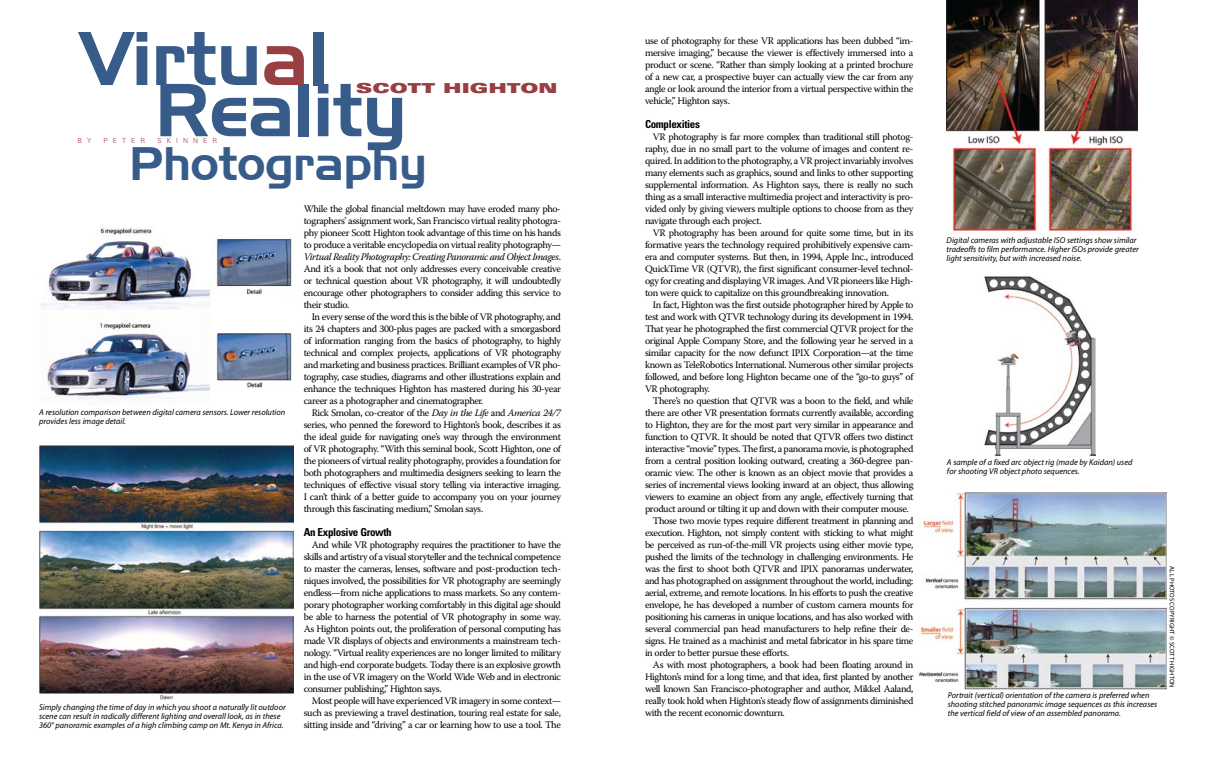
<style>
.page{position:relative;width:1206px;height:783px;background:#fff}
.page>*{position:absolute;margin:0;border:0;box-sizing:border-box;transform-origin:0 0}
.t1{font:73.9px "Handel Gothic BT";color:#375c8a}
.t2{font:72.9px "Handel Gothic BT";color:#375c8a}
.t3{font:45.7px "Handel Gothic BT";color:#375c8a}
.t4{font:13.7px "Univers LT Std X Black Ex";color:#983f41;scale:1.24 1}
.t5{font:700 condensed 11px "Univers";letter-spacing:-.03em;color:#000}
.t6{font:10px/12px "Warnock Pro";letter-spacing:-.04em;color:#000;text-align:justify}
.t7{font:italic 8.5px/9px "Myriad Pro";color:#000}
.t8{font:300 7px "Univers";letter-spacing:.72em;color:#983f41}
.t9{font:6.5px "Myriad Pro";letter-spacing:.01em;color:#000}
.s1{color:#983f41}
.s2{font-style:italic}
</style>
<div class="page">
<img style="left:40px;top:228px;width:252px;height:171px">
<img style="left:40px;top:446px;width:253px;height:254px">
<img style="left:947px;top:0;width:191px;height:232px">
<img style="left:984px;top:276px;width:112px;height:179px">
<img style="left:918px;top:492px;width:249px;height:197px">
<h1 class="t1" style="left:80px;top:14px;width:249px">Virtu<span class="s1">a</span>l</h1>
<h3 class="t4" style="left:356px;top:79px;width:164px">SCOTT HIGHTON</h3>
<h2 class="t2" style="left:155px;top:66px;width:253px">Reality</h2>
<p class="t8" style="left:77px;top:137px;width:15px">B Y</p>
<p class="t8" style="left:104px;top:137px;width:43px">PETER</p>
<p class="t8" style="left:157px;top:137px;width:61px">SKINNER</p>
<h3 class="t3" style="left:129px;top:136px;width:299px">Photography</h3>
<p class="t7" style="left:39px;top:408px;width:248px">A resolution comparison between digital camera sensors. Lower resolution provides less image detail.</p>
<p class="t7" style="left:39px;top:703px;width:248px">Simply changing the time of day in which you shoot a naturally lit outdoor scene can result in radically different lighting and overall look, as in these<br>360° panoramic examples of a high climbing camp on Mt. Kenya in Africa.</p>
<p class="t6" style="left:304px;top:203px;width:259px">While the global financial meltdown may have eroded many pho&shy;tographers’ assignment work, San Francisco virtual reality photogra&shy;phy pioneer Scott Highton took advantage of this time on his hands to produce a veritable encyclopedia on virtual reality photography— <span class="s2">Virtual Reality Photography: Creating Panoramic and Object Images</span>.<br>And it’s a book that not only addresses every conceivable creative or technical question about VR photography, it will undoubtedly encourage other photographers to consider adding this service to their studio.</p>
<p class="t6" style="left:304px;top:311px;width:259px;text-indent:8px">In every sense of the word this is the bible of VR photography, and its 24 chapters and 300-plus pages are packed with a smorgasbord of information ranging from the basics of photography, to highly technical and complex projects, applications of VR photography and marketing and business practices. Brilliant examples of VR pho&shy;tography, case studies, diagrams and other illustrations explain and enhance the techniques Highton has mastered during his 30-year career as a photographer and cinematographer.</p>
<p class="t6" style="left:304px;top:407px;width:259px;text-indent:8px">Rick Smolan, co-creator of the <span class="s2">Day in the Life</span> and <span class="s2">America 24/7 </span>series, who penned the foreword to Highton’s book, describes it as the ideal guide for navigating one’s way through the environment of VR photography. “With this seminal book, Scott Highton, one of the pioneers of virtual reality photography, provides a foundation for both photographers and multimedia designers seeking to learn the techniques of effective visual story telling via interactive imaging.<br>I can’t think of a better guide to accompany you on your journey through this fascinating medium,” Smolan says.</p>
<p class="t5" style="left:304px;top:525px;width:90px">An Explosive Growth</p>
<p class="t6" style="left:304px;top:539px;width:259px;text-indent:8px">And while VR photography requires the practitioner to have the skills and artistry of a visual storyteller and the technical competence to master the cameras, lenses, software and post-production tech&shy;niques involved, the possibilities for VR photography are seemingly endless—from niche applications to mass markets. So any contem&shy;porary photographer working comfortably in this digital age should be able to harness the potential of VR photography in some way.<br>As Highton points out, the proliferation of personal computing has made VR displays of objects and environments a mainstream tech&shy;nology. “Virtual reality experiences are no longer limited to military and high-end corporate budgets. Today there is an explosive growth in the use of VR imagery on the World Wide Web and in electronic consumer publishing,” Highton says.</p>
<p class="t6" style="left:304px;top:695px;width:259px;text-indent:8px">Most people will have experienced VR imagery in some context— such as previewing a travel destination, touring real estate for sale, sitting inside and “driving” a car or learning how to use a tool. The</p>
<p class="t6" style="left:645px;top:35px;width:270px">use of photography for these VR applications has been dubbed “im&shy;mersive imaging,” because the viewer is effectively immersed into a product or scene. “Rather than simply looking at a printed brochure of a new car, a prospective buyer can actually view the car from any angle or look around the interior from a virtual perspective within the vehicle,” Highton says.</p>
<p class="t5" style="left:645px;top:117px;width:57px">Complexities</p>
<p class="t6" style="left:645px;top:131px;width:270px;text-indent:8px">VR photography is far more complex than traditional still photog&shy;raphy, due in no small part to the volume of images and content re&shy;quired. In addition to the photography, a VR project invariably involves many elements such as graphics, sound and links to other supporting supplemental information. As Highton says, there is really no such thing as a small interactive multimedia project and interactivity is pro&shy;vided only by giving viewers multiple options to choose from as they navigate through each project.</p>
<p class="t6" style="left:645px;top:227px;width:270px;text-indent:8px">VR photography has been around for quite some time, but in its formative years the technology required prohibitively expensive cam&shy;era and computer systems. But then, in 1994, Apple Inc., introduced QuickTime VR (QTVR), the first significant consumer-level technol&shy;ogy for creating and displaying VR images. And VR pioneers like High&shy;ton were quick to capitalize on this groundbreaking innovation.</p>
<p class="t6" style="left:645px;top:299px;width:270px;text-indent:8px">In fact, Highton was the first outside photographer hired by Apple to test and work with QTVR technology during its development in 1994.<br>That year he photographed the first commercial QTVR project for the original Apple Company Store, and the following year he served in a similar capacity for the now defunct IPIX Corporation—at the time known as TeleRobotics International. Numerous other similar projects followed, and before long Highton became one of the “go-to guys” of VR photography.</p>
<p class="t6" style="left:653px;top:395px;width:262px">There’s no question that QTVR was a boon to the field, and while</p>
<p class="t6" style="left:645px;top:407px;width:270px">there are other VR presentation formats currently available, according</p>
<p class="t6" style="left:645px;top:419px;width:270px">to Highton, they are for the most part very similar in appearance and</p>
<p class="t6" style="left:645px;top:431px;width:270px">function to QTVR. It should be noted that QTVR offers two distinct</p>
<p class="t6" style="left:645px;top:443px;width:270px">interactive “movie” types. The first, a panorama movie, is photographed</p>
<p class="t6" style="left:645px;top:455px;width:270px">from a central position looking outward, creating a 360-degree pan-</p>
<p class="t6" style="left:645px;top:467px;width:270px">oramic view. The other is known as an object movie that provides a</p>
<p class="t6" style="left:645px;top:479px;width:270px">series of incremental views looking inward at an object, thus allowing</p>
<p class="t6" style="left:645px;top:491px;width:270px">viewers to examine an object from any angle, effectively turning that</p>
<p class="t6" style="left:645px;top:503px;width:265px">product around or tilting it up and down with their computer mouse.</p>
<p class="t6" style="left:653px;top:515px;width:262px">Those two movie types require different treatment in planning and</p>
<p class="t6" style="left:645px;top:527px;width:270px">execution. Highton, not simply content with sticking to what might</p>
<p class="t6" style="left:645px;top:539px;width:270px">be perceived as run-of-the-mill VR projects using either movie type,</p>
<p class="t6" style="left:645px;top:551px;width:270px">pushed the limits of the technology in challenging environments. He</p>
<p class="t6" style="left:645px;top:563px;width:270px">was the first to shoot both QTVR and IPIX panoramas underwater,</p>
<p class="t6" style="left:645px;top:575px;width:270px">and has photographed on assignment throughout the world, including:</p>
<p class="t6" style="left:645px;top:587px;width:270px">aerial, extreme, and remote locations. In his efforts to push the creative</p>
<p class="t6" style="left:645px;top:599px;width:270px">envelope, he has developed a number of custom camera mounts for</p>
<p class="t6" style="left:645px;top:611px;width:270px">positioning his cameras in unique locations, and has also worked with</p>
<p class="t6" style="left:645px;top:623px;width:270px">several commercial pan head manufacturers to help refine their de-</p>
<p class="t6" style="left:645px;top:635px;width:270px">signs. He trained as a machinist and metal fabricator in his spare time</p>
<p class="t6" style="left:645px;top:647px;width:146px">in order to better pursue these efforts.</p>
<p class="t6" style="left:653px;top:659px;width:262px">As with most photographers, a book had been floating around in</p>
<p class="t6" style="left:645px;top:671px;width:270px">Highton’s mind for a long time, and that idea, first planted by another</p>
<p class="t6" style="left:645px;top:683px;width:270px">well known San Francisco-photographer and author, Mikkel Aaland,</p>
<p class="t6" style="left:645px;top:695px;width:270px">really took hold when Highton’s steady flow of assignments diminished</p>
<p class="t6" style="left:645px;top:707px;width:141px">with the recent economic downturn.</p>
<p class="t7" style="left:947px;top:235px;width:194px">Digital cameras with adjustable ISO settings show similar tradeoffs to film performance. Higher ISOs provide greater light sensitivity, but with increased noise.</p>
<p class="t7" style="left:947px;top:458px;width:187px">A sample of a fixed arc object rig (made by Kaidan) used for shooting VR object photo sequences.</p>
<p class="t7" style="left:948px;top:690px;width:211px">Portrait (vertical) orientation of the camera is preferred when shooting stitched panoramic image sequences as this increases the vertical field of view of an assembled panorama.</p>
<p class="t9" style="left:1176px;top:566px;width:123px;rotate:90deg">ALL PHOTOs COPYRIGHT © Scott Highton</p>
</div>
